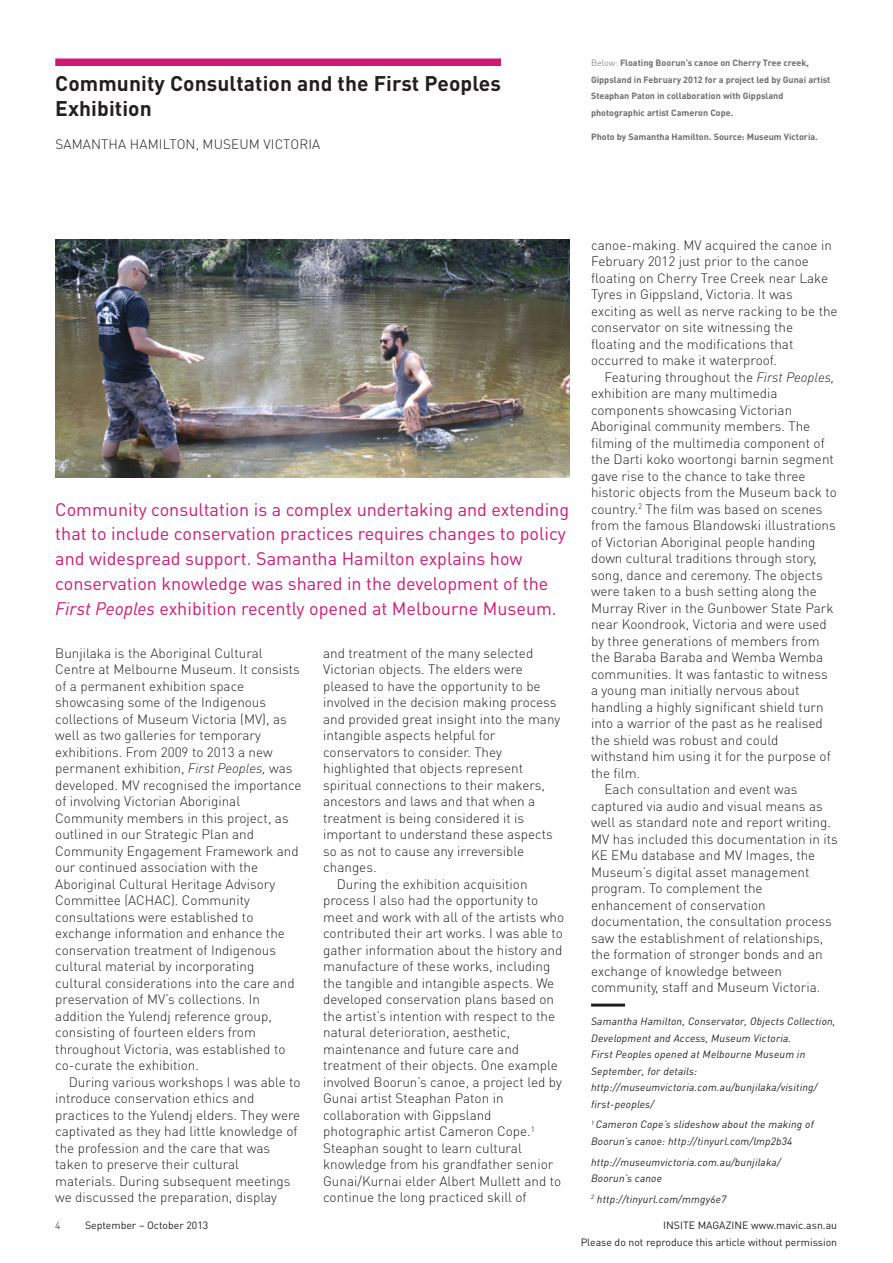
<style>
.page{position:relative;width:893px;height:1263px;background:#fff}
.page>*{position:absolute;margin:0;border:0;box-sizing:border-box;transform-origin:0 0}
.Headings_COLOUR_Rule{font:700 21px/24.8px "DINOT";letter-spacing:.005em;color:#231f20}
.Intro_text_1st_Para{font:18px/24.8px "DINOT";color:#d11775}
.Body_Text_Indent{font:300 13.5px/16.5px "DINOT";color:#231f20}
.Body_Text_1st_Para{font:300 13.5px/16.5px "DINOT";color:#231f20}
.Body_Text_Last_Para{font:300 13.5px/16.5px "DINOT";color:#231f20}
.Author{font:300 13.5px "DINOT";letter-spacing:.01em;color:#231f20}
.Links_or_Author_Info{font:italic 10.5px/16.5px "DINOT";letter-spacing:.02em;color:#231f20}
.t1{font:10.5px "DINOT";color:#231f20}
.t2{font:300 10.5px "DINOT";color:#231f20}
.t3{font:700 9px/16.5px "DINOT";color:#6c6d70}
.s1{font-weight:300}
.s2{font-style:italic}
</style>
<div class="page">
<div style="left:55px;top:59px;width:446px;height:7px;background:#d11775"></div>
<img style="left:55px;top:239px;width:515px;height:238px">
<hr style="left:591px;top:1003px;width:34px;height:3px;background:#231f20">
<p class="Headings_COLOUR_Rule" style="left:55px;top:70px;width:447px">Community Consultation and the First Peoples<br>Exhibition</p>
<p class="Author" style="left:55px;top:134px;width:266px">SAMANTHA HAMILTON, MUSEUM VICTORIA</p>
<p class="t3" style="left:591px;top:54px;width:241px"><span class="s1">Below:</span> Floating Boorun’s canoe on Cherry Tree creek, Gippsland in February 2012 for a project led by Gunai artist Steaphan Paton in collaboration with Gippsland photographic artist Cameron Cope.</p>
<p class="t3" style="left:591px;top:128px;width:228px">Photo by Samantha Hamilton. Source: Museum Victoria.</p>
<p class="Intro_text_1st_Para" style="left:55px;top:496px;width:515px">Community consultation is a complex undertaking and extending that to include conservation practices requires changes to policy and widespread support. Samantha Hamilton explains how conservation knowledge was shared in the development of the <span class="s2">First Peoples</span> exhibition recently opened at Melbourne Museum.</p>
<p class="Body_Text_1st_Para" style="left:55px;top:644px;width:248px">Bunjilaka is the Aboriginal Cultural Centre at Melbourne Museum. It consists of a permanent exhibition space showcasing some of the Indigenous collections of Museum Victoria (MV), as well as two galleries for temporary exhibitions. From 2009 to 2013 a new permanent exhibition, <span class="s2">First Peoples,</span> was developed. MV recognised the importance of involving Victorian Aboriginal Community members in this project, as outlined in our Strategic Plan and Community Engagement Framework and our continued association with the Aboriginal Cultural Heritage Advisory Committee (ACHAC). Community consultations were established to exchange information and enhance the conservation treatment of Indigenous cultural material by incorporating cultural considerations into the care and preservation of MV’s collections. In addition the Yulendj reference group, consisting of fourteen elders from throughout Victoria, was established to co-curate the exhibition.</p>
<p class="Body_Text_Indent" style="left:55px;top:1073px;width:247px;text-indent:14px">During various workshops I was able to introduce conservation ethics and practices to the Yulendj elders. They were captivated as they had little knowledge of the profession and the care that was taken to preserve their cultural materials. During subsequent meetings we discussed the preparation, display</p>
<p class="Body_Text_Indent" style="left:323px;top:644px;width:239px">and treatment of the many selected Victorian objects. The elders were pleased to have the opportunity to be involved in the decision making process and provided great insight into the many intangible aspects helpful for conservators to consider. They highlighted that objects represent spiritual connections to their makers, ancestors and laws and that when a treatment is being considered it is important to understand these aspects so as not to cause any irreversible changes.</p>
<p class="Body_Text_Indent" style="left:323px;top:875px;width:243px;text-indent:14px">During the exhibition acquisition process I also had the opportunity to meet and work with all of the artists who contributed their art works. I was able to gather information about the history and manufacture of these works, including the tangible and intangible aspects. We developed conservation plans based on the artist’s intention with respect to the natural deterioration, aesthetic, maintenance and future care and treatment of their objects. One example involved Boorun’s canoe, a project led by Gunai artist Steaphan Paton in collaboration with Gippsland photographic artist Cameron Cope.<sup>1<br></sup>Steaphan sought to learn cultural knowledge from his grandfather senior Gunai/Kurnai elder Albert Mullett and to continue the long practiced skill of</p>
<p class="Body_Text_Indent" style="left:591px;top:236px;width:248px">canoe-making. MV acquired the canoe in February 2012 just prior to the canoe floating on Cherry Tree Creek near Lake Tyres in Gippsland, Victoria. It was exciting as well as nerve racking to be the conservator on site witnessing the floating and the modifications that occurred to make it waterproof.</p>
<p class="Body_Text_Indent" style="left:591px;top:368px;width:247px;text-indent:14px">Featuring throughout the <span class="s2">First Peoples, </span>exhibition are many multimedia components showcasing Victorian Aboriginal community members. The filming of the multimedia component of the Darti koko woortongi barnin segment gave rise to the chance to take three historic objects from the Museum back to country.<sup>2</sup> The film was based on scenes from the famous Blandowski illustrations of Victorian Aboriginal people handing down cultural traditions through story, song, dance and ceremony. The objects were taken to a bush setting along the Murray River in the Gunbower State Park near Koondrook, Victoria and were used by three generations of members from the Baraba Baraba and Wemba Wemba communities. It was fantastic to witness a young man initially nervous about handling a highly significant shield turn into a warrior of the past as he realised the shield was robust and could withstand him using it for the purpose of the film.</p>
<p class="Body_Text_Last_Para" style="left:591px;top:780px;width:248px;text-indent:14px">Each consultation and event was captured via audio and visual means as well as standard note and report writing.<br>MV has included this documentation in its KE EMu database and MV Images, the Museum’s digital asset management program. To complement the enhancement of conservation documentation, the consultation process saw the establishment of relationships, the formation of stronger bonds and an exchange of knowledge between community, staff and Museum Victoria.</p>
<p class="Links_or_Author_Info" style="left:591px;top:1013px;width:246px">Samantha Hamilton, Conservator, Objects Collection,<br>Development and Access, Museum Victoria.</p>
<p class="Links_or_Author_Info" style="left:591px;top:1046px;width:228px">First Peoples opened at Melbourne Museum in September, for details: http://museumvictoria.com.au/bunjilaka/visiting/ first-peoples/</p>
<p class="Links_or_Author_Info" style="left:591px;top:1116px;width:224px"><sup>1</sup> Cameron Cope’s slideshow about the making of<br>Boorun’s canoe: http://tinyurl.com/lmp2b34</p>
<p class="Links_or_Author_Info" style="left:591px;top:1153px;width:191px">http://museumvictoria.com.au/bunjilaka/</p>
<p class="Links_or_Author_Info" style="left:591px;top:1170px;width:72px">Boorun’s canoe</p>
<p class="Links_or_Author_Info" style="left:591px;top:1190px;width:137px"><sup>2</sup> http://tinyurl.com/mmgy6e7</p>
<p class="t2" style="left:55px;top:1218px;width:7px">4</p>
<p class="t1" style="left:85px;top:1218px;width:125px">September – October 2013</p>
<p class="t1" style="left:663px;top:1218px;width:175px">INSITE MAGAZINE www.mavic.asn.au</p>
<p class="t1" style="left:581px;top:1235px;width:258px">Please do not reproduce this article without permission</p>
</div>
